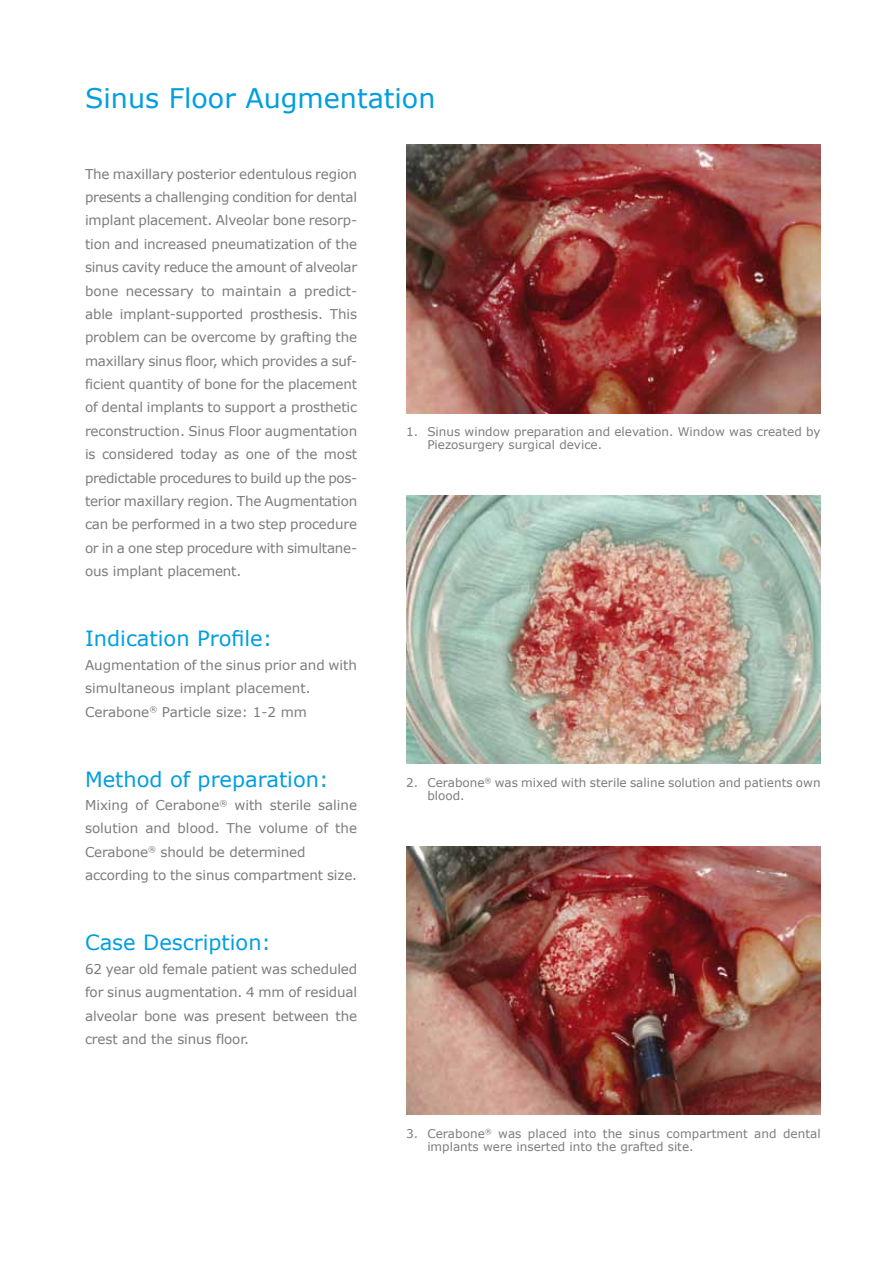
<style>
.page{position:relative;width:893px;height:1263px;background:#fff}
.page>*{position:absolute;margin:0;border:0;box-sizing:border-box;transform-origin:0 0}
.t1{font:27px "Verdana";color:#009ee0}
.t2{font:21px "Verdana";color:#009ee0}
.t3{font:13.5px/23.4px "Verdana";letter-spacing:-.01em;color:#7b7c7e;text-align:justify}
.t4{font:12px/13.5px "Verdana";color:#7b7c7e}
</style>
<div class="page">
<img style="left:406px;top:145px;width:415px;height:269px">
<img style="left:406px;top:495px;width:415px;height:268px">
<img style="left:406px;top:846px;width:415px;height:268px">
<h1 class="t1" style="left:85px;top:81px;width:352px">Sinus Floor Augmentation</h1>
<p class="t3" style="left:85px;top:162px;width:274px">The maxillary posterior edentulous region presents a challenging condition for dental implant placement. Alveolar bone resorp&shy;tion and increased pneumatization of the sinus cavity reduce the amount of alveolar bone necessary to maintain a predict&shy;able implant-supported prosthesis. This problem can be overcome by grafting the maxillary sinus floor, which provides a suf&shy;ficient quantity of bone for the placement of dental implants to support a prosthetic reconstruction. Sinus Floor augmentation is considered today as one of the most predictable procedures to build up the pos&shy;terior maxillary region. The Augmentation can be performed in a two step procedure or in a one step procedure with simultane&shy;ous implant placement.</p>
<h2 class="t2" style="left:85px;top:625px;width:189px">Indication Profile:</h2>
<p class="t3" style="left:85px;top:653px;width:274px;text-align:left">Augmentation of the sinus prior and with simultaneous implant placement.<br>Cerabone<sup>®</sup> Particle size: 1-2 mm</p>
<h2 class="t2" style="left:85px;top:766px;width:245px">Method of preparation:</h2>
<p class="t3" style="left:85px;top:794px;width:274px;text-align:left">Mixing of Cerabone<sup>®</sup> with sterile saline solution and blood. The volume of the Cerabone<sup>®</sup> should be determined according to the sinus compartment size.</p>
<h2 class="t2" style="left:85px;top:929px;width:188px">Case Description:</h2>
<p class="t3" style="left:85px;top:957px;width:274px">62 year old female patient was scheduled for sinus augmentation. 4 mm of residual alveolar bone was present between the crest and the sinus floor.</p>
<p class="t4" style="left:427px;top:425px;width:395px;text-indent:-21px">1. Sinus window preparation and elevation. Window was created by<br>Piezosurgery surgical device.</p>
<p class="t4" style="left:427px;top:776px;width:395px;text-indent:-21px">2. Cerabone<sup>®</sup> was mixed with sterile saline solution and patients own blood.</p>
<p class="t4" style="left:427px;top:1126px;width:395px;text-indent:-21px">3. Cerabone<sup>®</sup> was placed into the sinus compartment and dental implants were inserted into the grafted site.</p>
</div>
